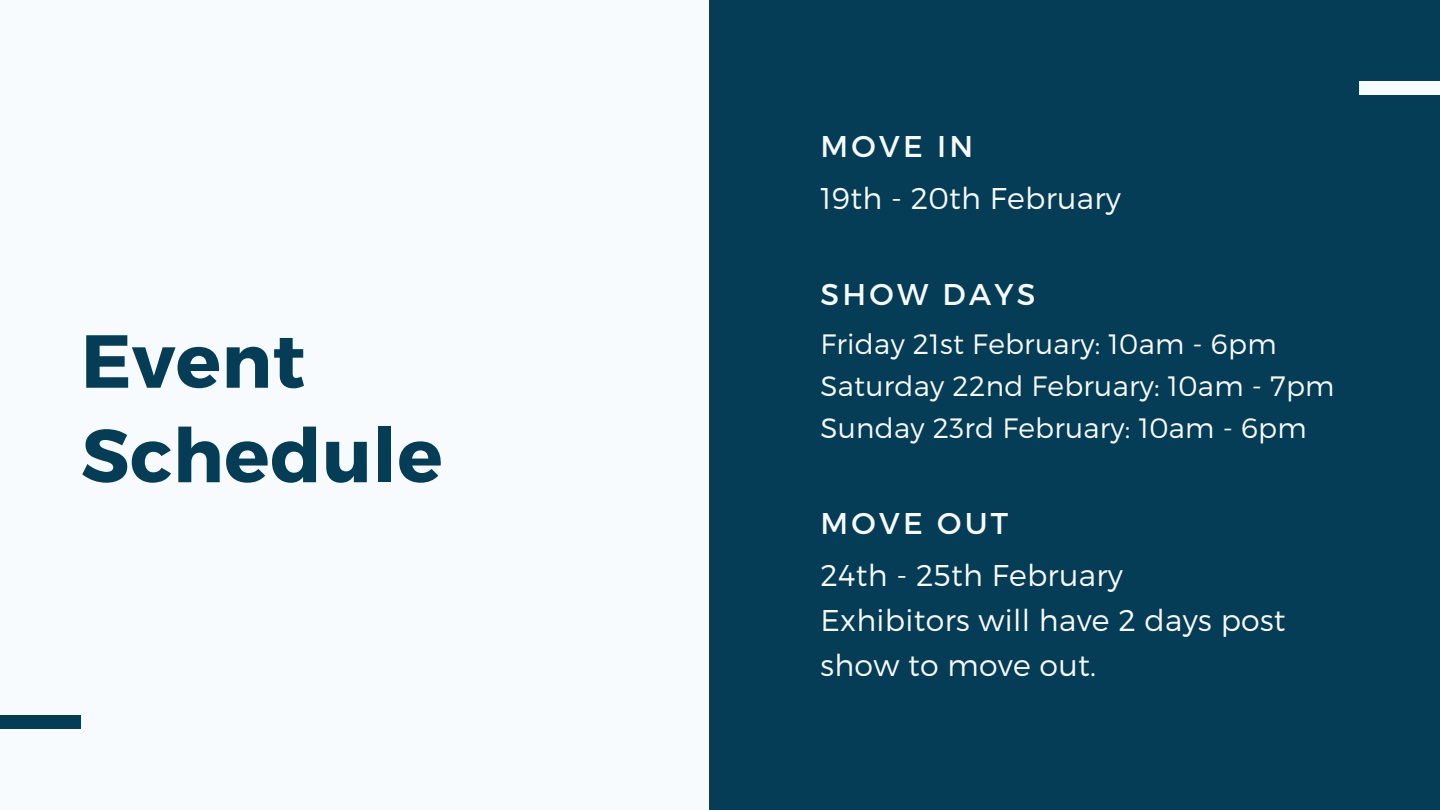
<style>
.page{position:relative;width:1440px;height:810px;background:#f8fbfd}
.page>*{position:absolute;margin:0;border:0;box-sizing:border-box;transform-origin:0 0}
.t1{font:700 75px/94.5px "Montserrat";letter-spacing:.01em;color:#053d57}
.t2{font:300 30px/45px "Montserrat";letter-spacing:.01em;color:#f8fbfd}
.t3{font:30px "Montserrat";letter-spacing:.11em;color:#f8fbfd}
.t4{font:300 28px "Montserrat";letter-spacing:.01em;color:#f8fbfd}
</style>
<div class="page">
<div style="left:710px;top:0;width:730px;height:810px;background:#053d57"></div>
<div style="left:1359px;top:81px;width:81px;height:13px;background:#f8fbfd"></div>
<div style="left:0;top:715px;width:81px;height:14px;background:#053d57"></div>
<p class="t3" style="left:820px;top:127px;width:154px">MOVE IN</p>
<p class="t2" style="left:820px;top:175px;width:302px">19th - 20th February</p>
<p class="t3" style="left:820px;top:275px;width:217px">SHOW DAYS</p>
<h1 class="t1" style="left:81px;top:310px;width:363px">Event<br>Schedule</h1>
<h2 class="t4" style="left:820px;top:326px;width:458px">Friday 21st February: 10am - 6pm</h2>
<p class="t4" style="left:820px;top:368px;width:515px">Saturday 22nd February: 10am - 7pm</p>
<h2 class="t4" style="left:820px;top:410px;width:488px">Sunday 23rd February: 10am - 6pm</h2>
<h2 class="t3" style="left:820px;top:504px;width:189px">MOVE OUT</h2>
<p class="t2" style="left:820px;top:552px;width:304px">24th - 25th February</p>
<p class="t2" style="left:820px;top:597px;width:467px">Exhibitors will have 2 days post show to move out.</p>
</div>
